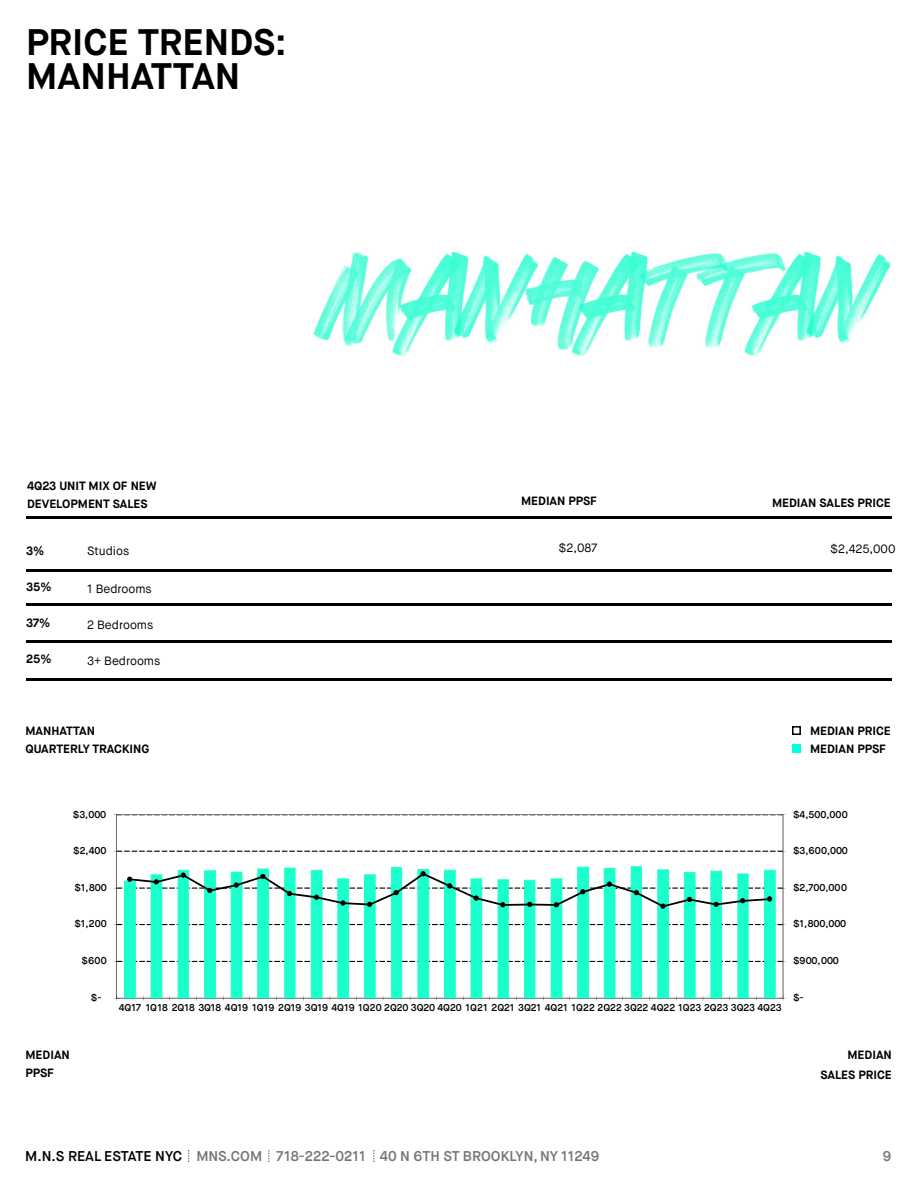
<style>
.page{position:relative;width:918px;height:1188px;background:#fff}
.page>*{position:absolute;margin:0;border:0;box-sizing:border-box;transform-origin:0 0}
.t1{font:700 36.9px/34.5px "Maison Neue";color:#000}
.t2{font:600 14.1px "Maison Neue";color:#747575}
.t3{font:700 12px/18px "Maison Neue";color:#000}
.t4{font:12px "Maison Neue";color:#000}
.t5{font:600 9.9px "Maison Neue";color:#000}
.s1{color:#000}
</style>
<div class="page">
<svg style="left:268px;top:1150px;width:2px;height:12px"></svg>
<svg style="left:373px;top:1150px;width:2px;height:12px"></svg>
<hr style="left:26px;top:516px;width:866px;height:3px;background:#000">
<hr style="left:26px;top:678px;width:866px;height:3px;background:#000">
<hr style="left:26px;top:569px;width:866px;height:3px;background:#000">
<hr style="left:26px;top:603px;width:866px;height:3px;background:#000">
<hr style="left:26px;top:640px;width:866px;height:3px;background:#000">
<img style="left:313px;top:251px;width:578px;height:106px">
<div style="left:792px;top:744px;width:9px;height:9px;background:#00ffdb"></div>
<svg style="left:792px;top:726px;width:9px;height:9px"></svg>
<svg style="left:116px;top:816px;width:667px;height:182px"></svg>
<svg style="left:124px;top:866px;width:652px;height:132px"></svg>
<hr style="left:783px;top:815px;width:1px;height:183px;background:#000">
<hr style="left:117px;top:815px;width:1px;height:183px;background:#000">
<svg style="left:114px;top:814px;width:671px;height:2px"></svg>
<svg style="left:114px;top:851px;width:671px;height:1px"></svg>
<svg style="left:114px;top:924px;width:671px;height:1px"></svg>
<svg style="left:114px;top:961px;width:671px;height:1px"></svg>
<hr style="left:117px;top:998px;width:666px;height:1px;background:#000">
<svg style="left:780px;top:996px;width:5px;height:5px"></svg>
<svg style="left:114px;top:996px;width:5px;height:5px"></svg>
<svg style="left:114px;top:871px;width:671px;height:38px"></svg>
<h1 class="t1" style="left:26px;top:25px;width:262px">PRICE TRENDS:<br>MANHATTAN</h1>
<p class="t3" style="left:27px;top:477px;width:131px">4Q23 UNIT MIX OF NEW<br>DEVELOPMENT SALES</p>
<p class="t3" style="left:521px;top:492px;width:77px">MEDIAN PPSF</p>
<p class="t3" style="left:772px;top:494px;width:120px">MEDIAN SALES PRICE</p>
<p class="t3" style="left:26px;top:542px;width:20px">3%</p>
<p class="t4" style="left:558px;top:541px;width:40px">$2,087</p>
<p class="t4" style="left:830px;top:542px;width:67px">$2,425,000</p>
<p class="t3" style="left:26px;top:578px;width:27px">35%</p>
<p class="t3" style="left:26px;top:614px;width:26px">37%</p>
<p class="t3" style="left:26px;top:650px;width:27px">25%</p>
<p class="t4" style="left:87px;top:543px;width:44px">Studios</p>
<p class="t4" style="left:87px;top:581px;width:66px">1 Bedrooms</p>
<p class="t4" style="left:87px;top:617px;width:68px">2 Bedrooms</p>
<p class="t4" style="left:87px;top:653px;width:75px">3+ Bedrooms</p>
<p class="t3" style="left:26px;top:721px;width:125px">MANHATTAN<br>QUARTERLY TRACKING</p>
<p class="t3" style="left:810px;top:721px;width:82px">MEDIAN PRICE<br>MEDIAN PPSF</p>
<p class="t5" style="left:73px;top:808px;width:35px">$3,000</p>
<p class="t5" style="left:793px;top:808px;width:56px">$4,500,000</p>
<p class="t5" style="left:73px;top:844px;width:35px">$2,400</p>
<p class="t5" style="left:793px;top:844px;width:56px">$3,600,000</p>
<p class="t5" style="left:74px;top:881px;width:34px">$1,800</p>
<p class="t5" style="left:793px;top:881px;width:55px">$2,700,000</p>
<p class="t5" style="left:74px;top:918px;width:34px">$1,200</p>
<p class="t5" style="left:793px;top:918px;width:55px">$1,800,000</p>
<p class="t5" style="left:82px;top:955px;width:27px">$600</p>
<p class="t5" style="left:793px;top:955px;width:47px">$900,000</p>
<p class="t5" style="left:91px;top:992px;width:12px">$-</p>
<p class="t5" style="left:119px;top:1001px;width:664px">4Q17 1Q18 2Q18 3Q18 4Q19 1Q19 2Q19 3Q19 4Q19 1Q20 2Q20 3Q20 4Q20 1Q21 2Q21 3Q21 4Q21 1Q22 2Q22 3Q22 4Q22 1Q23 2Q23 3Q23 4Q23</p>
<p class="t5" style="left:793px;top:992px;width:12px">$-</p>
<p class="t3" style="left:26px;top:1046px;width:46px">MEDIAN<br>PPSF</p>
<p class="t3" style="left:820px;top:1045px;width:73px;line-height:19.5px;text-align:right">MEDIAN<br>SALES PRICE</p>
<h2 class="t2" style="left:25px;top:1147px;width:576px"><span class="s1">M.N.S REAL ESTATE NYC</span> MNS.COM 718-222-0211 40 N 6TH ST BROOKLYN, NY 11249</h2>
<h2 class="t2" style="left:883px;top:1147px;width:10px">9</h2>
</div>
